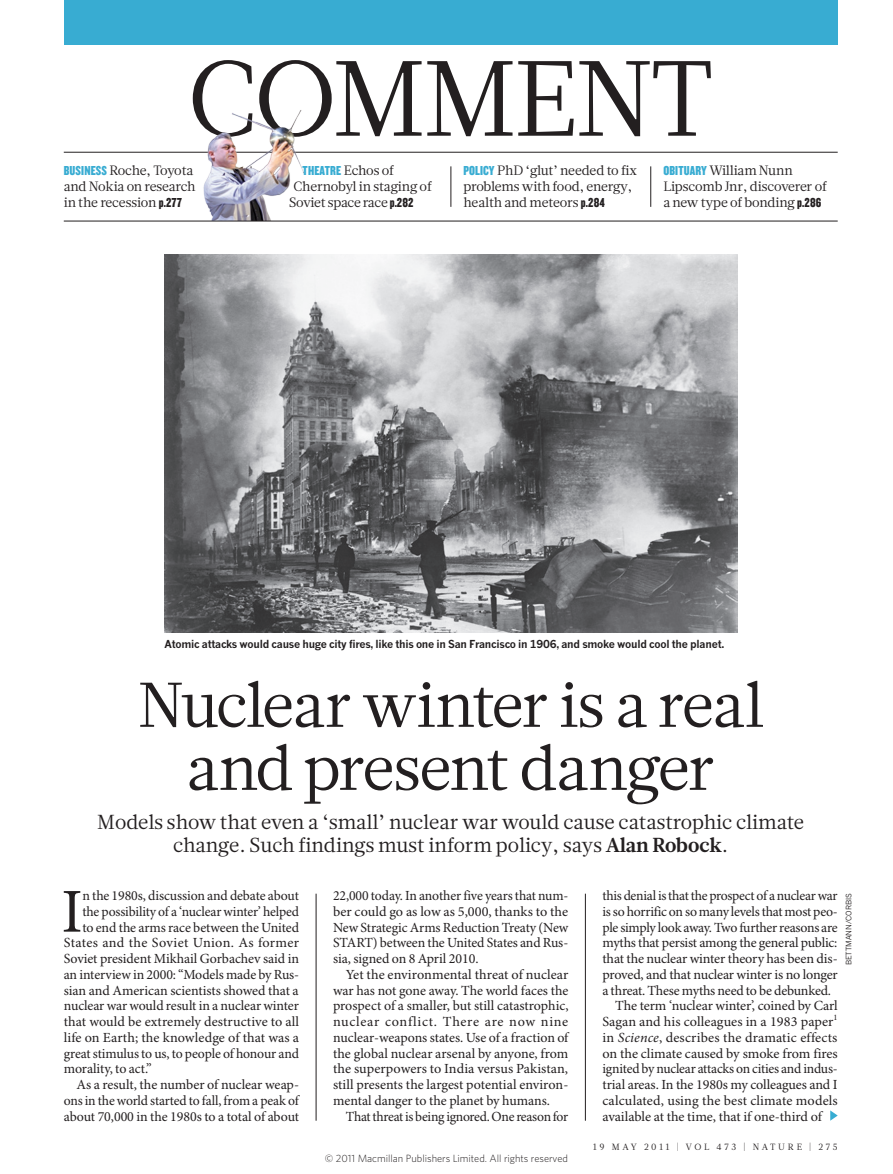
<style>
.page{position:relative;width:893px;height:1174px;background:#fff}
.page>*{position:absolute;margin:0;border:0;box-sizing:border-box;transform-origin:0 0}
.SECTION_HEADING{font:106.5px "Glosa Math";letter-spacing:-.025em;color:#231f20}
.HEAD_42{font:63px/63px "Glosa Math";letter-spacing:-.035em;color:#231f20;text-align:center}
.BODY_DROP_CAP{font:62.4px "Minion Pro";color:#231f20}
.INTRO{font:20.25px/23.7px "Glosa Math";letter-spacing:-.005em;color:#231f20;text-align:center}
.BODY_INDENT{font:13.95px/15.8px "Minion Pro";letter-spacing:-.01em;color:#231f20;text-align:justify}
.BODY_DROP_CAP-2{font:13.95px "Minion Pro";letter-spacing:-.005em;color:#231f20}
.BODY_DROP_CAP-3{font:13.95px "Minion Pro";letter-spacing:.02em;color:#231f20}
.MINI_TOC_TEXT{font:13.5px/15.8px "Glosa Math";letter-spacing:-.015em;color:#231f20}
.MINI_TOC_TEXT-2{font:13.5px "Knockout 69 Full Liteweight";letter-spacing:.01em;color:#38acd2}
.PIC_CAPTION{font:700 10.8px "News Gothic MTOT";letter-spacing:-.02em;color:#231f20}
.t1{font:300 10.5px "Whitney";color:#231f20}
.t2{font:9px "Glosa Math";letter-spacing:.3em;color:#231f20}
.PIC_CREDIT{font:7.5px "News Gothic MTOT";color:#231f20}
.s1{font-family:"Knockout 69 Full Liteweight";color:#38acd2}
.s2{font-family:"Knockout 69 Full Liteweight"}
.s3{font-family:"Glosa Math";color:#231f20}
.s4{font-weight:700}
.s5{font-style:italic}
</style>
<div class="page">
<hr style="left:64px;top:152px;width:774px;height:1px;background:#231f20">
<img style="left:198px;top:110px;width:121px;height:111px">
<svg style="left:830px;top:1110px;width:8px;height:10px"></svg>
<img style="left:164px;top:254px;width:573px;height:378px">
<div style="left:64px;top:0;width:774px;height:45px;background:#38acd2"></div>
<hr style="left:64px;top:221px;width:774px;height:1px;background:#231f20">
<hr style="left:451px;top:166px;width:1px;height:41px;background:#231f20">
<hr style="left:650px;top:166px;width:1px;height:41px;background:#231f20">
<hr style="left:585px;top:893px;width:1px;height:227px;background:#231f20">
<hr style="left:316px;top:893px;width:1px;height:227px;background:#231f20">
<p class="SECTION_HEADING" style="left:187px;top:29px;width:528px">COMMENT</p>
<p class="MINI_TOC_TEXT" style="left:663px;top:163px;width:165px"><span class="s1">OBITUARY</span> William Nunn<br>Lipscomb Jnr, discoverer of a new type of bonding <span class="s2">p.286</span></p>
<p class="MINI_TOC_TEXT" style="left:64px;top:163px;width:133px"><span class="s1">BUSINESS</span> Roche, Toyota and Nokia on research in the recession <span class="s2">p.277</span></p>
<p class="MINI_TOC_TEXT-2" style="left:303px;top:162px;width:93px">THEATRE <span class="s3">Echos of</span></p>
<p class="MINI_TOC_TEXT" style="left:294px;top:179px;width:139px">Chernobyl in staging of</p>
<p class="MINI_TOC_TEXT" style="left:289px;top:194px;width:126px">Soviet space race <span class="s2">p.282</span></p>
<p class="MINI_TOC_TEXT" style="left:463px;top:163px;width:175px"><span class="s1">POLICY</span> PhD ‘glut’ needed to fix problems with food, energy, health and meteors <span class="s2">p.284</span></p>
<p class="PIC_CAPTION" style="left:164px;top:637px;width:561px">Atomic attacks would cause huge city fires, like this one in San Francisco in 1906, and smoke would cool the planet.</p>
<p class="HEAD_42" style="left:138px;top:674px;width:627px">Nuclear winter is a real and present danger</p>
<p class="INTRO" style="left:97px;top:810px;width:709px">Models show that even a ‘small’ nuclear war would cause catastrophic climate change. Such findings must inform policy, says <span class="s4">Alan Robock</span>.</p>
<p class="BODY_DROP_CAP" style="left:61px;top:874px;width:23px">I</p>
<p class="BODY_DROP_CAP-2" style="left:82px;top:887px;width:218px">n the 1980s, discussion and debate about</p>
<p class="BODY_DROP_CAP-2" style="left:82px;top:903px;width:218px">the possibility of a ‘nuclear winter’ helped</p>
<p class="BODY_DROP_CAP-2" style="left:82px;top:918px;width:218px">to end the arms race between the United</p>
<p class="BODY_DROP_CAP-3" style="left:64px;top:934px;width:237px">States and the Soviet Union. As former</p>
<p class="BODY_DROP_CAP-2" style="left:64px;top:950px;width:237px">Soviet president Mikhail Gorbachev said in</p>
<p class="BODY_DROP_CAP-2" style="left:64px;top:966px;width:237px">an interview in 2000: “Models made by Rus-</p>
<p class="BODY_DROP_CAP-2" style="left:64px;top:981px;width:237px">sian and American scientists showed that a</p>
<p class="BODY_DROP_CAP-2" style="left:64px;top:997px;width:237px">nuclear war would result in a nuclear winter</p>
<p class="BODY_DROP_CAP-2" style="left:64px;top:1013px;width:237px">that would be extremely destructive to all</p>
<p class="BODY_DROP_CAP-2" style="left:64px;top:1029px;width:237px">life on Earth; the knowledge of that was a</p>
<p class="BODY_DROP_CAP-2" style="left:64px;top:1044px;width:237px">great stimulus to us, to people of honour and</p>
<p class="BODY_DROP_CAP-2" style="left:64px;top:1060px;width:90px">morality, to act.”</p>
<p class="BODY_INDENT" style="left:64px;top:1077px;width:237px;text-indent:13px">As a result, the number of nuclear weap&shy;ons in the world started to fall, from a peak of about 70,000 in the 1980s to a total of about</p>
<p class="BODY_INDENT" style="left:333px;top:888px;width:237px">22,000 today. In another five years that num&shy;ber could go as low as 5,000, thanks to the New Strategic Arms Reduction Treaty (New START) between the United States and Rus&shy;sia, signed on 8 April 2010.</p>
<p class="BODY_INDENT" style="left:333px;top:967px;width:237px;text-indent:13px">Yet the environmental threat of nuclear war has not gone away. The world faces the prospect of a smaller, but still catastrophic, nuclear conflict. There are now nine nuclear-weapons states. Use of a fraction of the global nuclear arsenal by anyone, from the superpowers to India versus Pakistan, still presents the largest potential environ&shy;mental danger to the planet by humans.</p>
<p class="BODY_INDENT" style="left:346px;top:1109px;width:224px">That threat is being ignored. One reason for</p>
<p class="t1" style="left:325px;top:1151px;width:245px">© 2011 Macmillan Publishers Limited. All rights reserved</p>
<p class="BODY_INDENT" style="left:602px;top:888px;width:237px">this denial is that the prospect of a nuclear war is so horrific on so many levels that most peo&shy;ple simply look away. Two further reasons are myths that persist among the general public: that the nuclear winter theory has been dis&shy;proved, and that nuclear winter is no longer a threat. These myths need to be debunked.</p>
<p class="BODY_INDENT" style="left:602px;top:998px;width:237px;text-indent:13px">The term ‘nuclear winter’, coined by Carl Sagan and his colleagues in a 1983 paper<sup>1 </sup>in <span class="s5">Science</span>, describes the dramatic effects on the climate caused by smoke from fires ignited by nuclear attacks on cities and indus&shy;trial areas. In the 1980s my colleagues and I calculated, using the best climate models available at the time, that if one-third of</p>
<p class="PIC_CREDIT" style="left:844px;top:965px;width:73px;rotate:-90deg">BETTMANN/CORBIS</p>
<p class="t2" style="left:593px;top:1141px;width:246px">19 MAY 2011 | VOL 473 | NATURE | 275</p>
</div>
